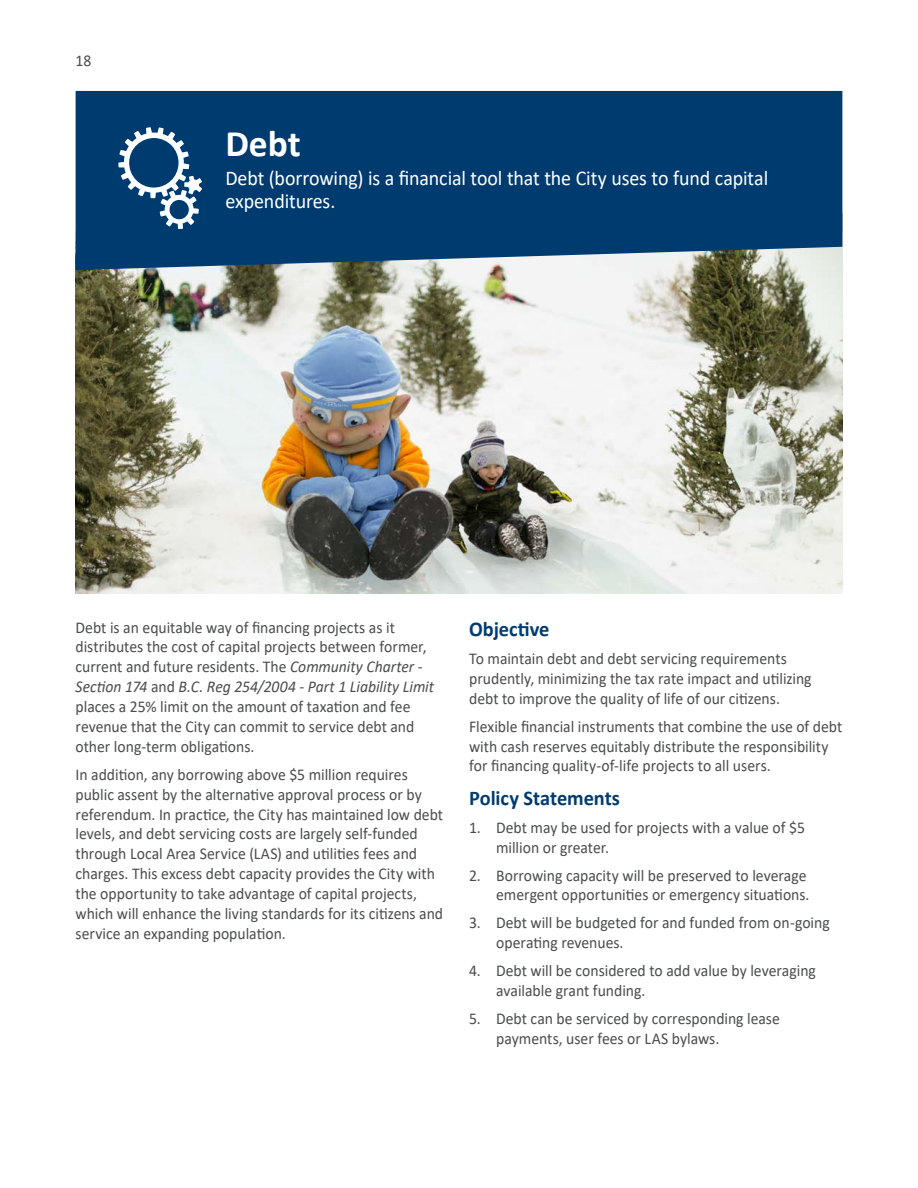
<style>
.page{position:relative;width:918px;height:1188px;background:#fff}
.page>*{position:absolute;margin:0;border:0;box-sizing:border-box;transform-origin:0 0}
.Policy_-_Title{font:700 37.5px "Calibri";color:#fff}
.Policy_-_Intro{font:21px/22.5px "Calibri";letter-spacing:-.005em;color:#fff;scale:.95 1}
.body-paragraph{font:700 21px "Calibri";letter-spacing:-.005em;color:#003b70}
.body-paragraph-2{font:16.5px/19.8px "Calibri";color:#4b4c4d;scale:.95 1}
.s1{font-style:italic}
</style>
<div class="page">
<img style="left:76px;top:270px;width:766px;height:324px">
<svg style="left:76px;top:91px;width:766px;height:179px;background:#0e4576"></svg>
<svg style="left:118px;top:127px;width:84px;height:102px"></svg>
<p class="body-paragraph-2" style="left:76px;top:50px;width:18px">18</p>
<p class="Policy_-_Title" style="left:225px;top:117px;width:77px">Debt</p>
<p class="Policy_-_Intro" style="left:225px;top:166px;width:573px">Debt (borrowing) is a financial tool that the City uses to fund capital expenditures.</p>
<p class="body-paragraph-2" style="left:76px;top:617px;width:379px">Debt is an equitable way of financing projects as it distributes the cost of capital projects between former, current and future residents. The <span class="s1">Community Charter - Section 174</span> and <span class="s1">B.C. Reg 254/2004 - Part 1 Liability Limit </span>places a 25% limit on the amount of taxation and fee revenue that the City can commit to service debt and other long-term obligations.</p>
<p class="body-paragraph-2" style="left:76px;top:764px;width:388px">In addition, any borrowing above $5 million requires public assent by the alternative approval process or by referendum. In practice, the City has maintained low debt levels, and debt servicing costs are largely self-funded through Local Area Service (LAS) and utilities fees and charges. This excess debt capacity provides the City with the opportunity to take advantage of capital projects, which will enhance the living standards for its citizens and service an expanding population.</p>
<p class="body-paragraph" style="left:469px;top:614px;width:82px">Objective</p>
<p class="body-paragraph-2" style="left:469px;top:648px;width:362px">To maintain debt and debt servicing requirements prudently, minimizing the tax rate impact and utilizing debt to improve the quality of life of our citizens.</p>
<p class="body-paragraph-2" style="left:469px;top:716px;width:394px">Flexible financial instruments that combine the use of debt with cash reserves equitably distribute the responsibility for financing quality-of-life projects to all users.</p>
<p class="body-paragraph" style="left:469px;top:783px;width:152px">Policy Statements</p>
<p class="body-paragraph-2" style="left:496px;top:817px;width:327px;text-indent:-27px">1. Debt may be used for projects with a value of $5 million or greater.</p>
<p class="body-paragraph-2" style="left:469px;top:865px;width:360px;text-align:right">2. Borrowing capacity will be preserved to leverage emergent opportunities or emergency situations.</p>
<p class="body-paragraph-2" style="left:496px;top:913px;width:353px;text-indent:-27px">3. Debt will be budgeted for and funded from on-going operating revenues.</p>
<p class="body-paragraph-2" style="left:496px;top:960px;width:338px;text-indent:-27px">4. Debt will be considered to add value by leveraging available grant funding.</p>
<p class="body-paragraph-2" style="left:496px;top:1008px;width:300px;text-indent:-27px">5. Debt can be serviced by corresponding lease payments, user fees or LAS bylaws.</p>
</div>
